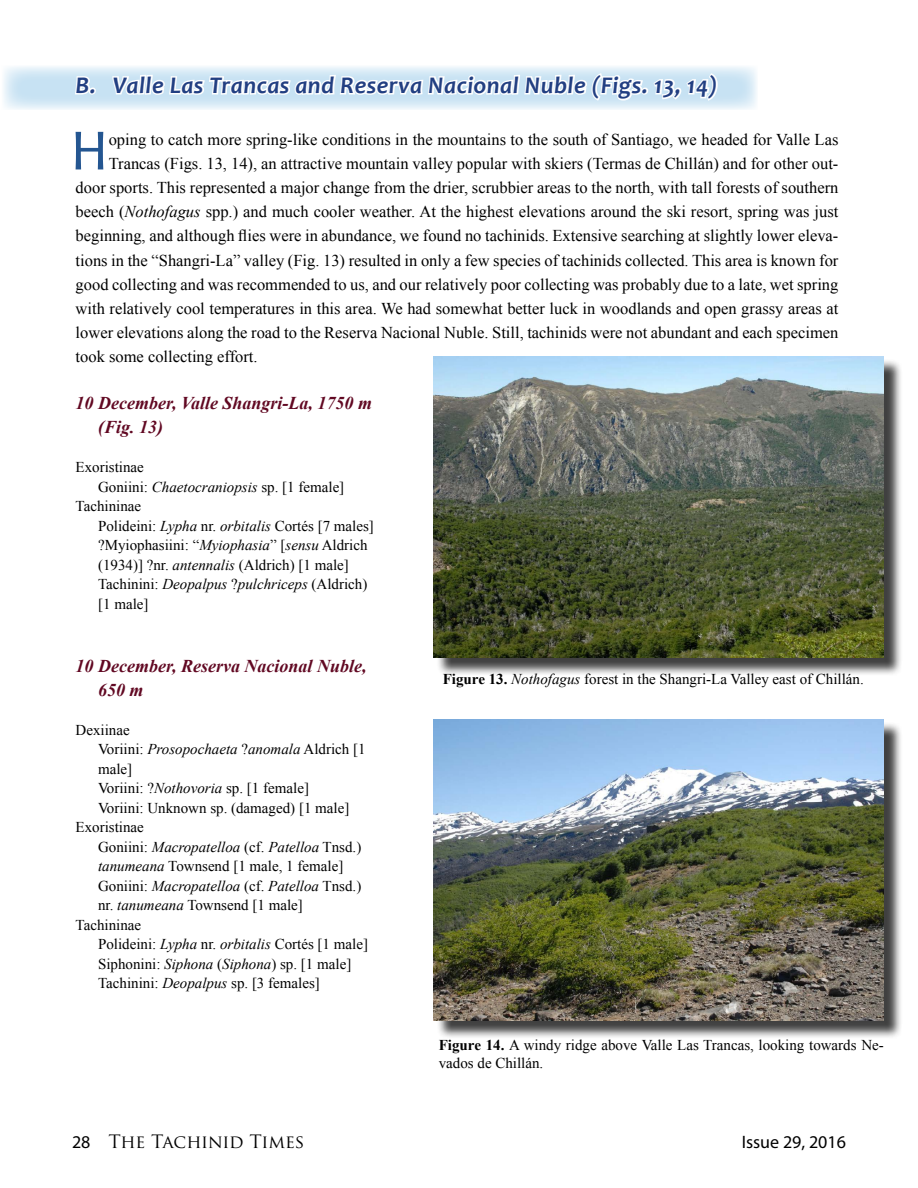
<style>
.page{position:relative;width:918px;height:1188px;background:#fff}
.page>*{position:absolute;margin:0;border:0;box-sizing:border-box;transform-origin:0 0}
.t1{font:59.25px "Candara";color:#245691}
.t2{font:italic 700 24px "Candara";letter-spacing:.02em;color:#223f82}
.t3{font:italic 700 18px/24px "Times New Roman";color:#610822}
.t4{font:18px "Trajan Pro";letter-spacing:-.02em;color:#000}
.t5{font:18px "Myriad Pro";color:#000}
.t6{font:16.5px "Times New Roman";color:#000}
.t7{font:15px/18px "Times New Roman";color:#000}
.t8{font:italic 15px "Times New Roman";color:#000}
.s1{font-style:italic}
.s2{font-style:normal}
.s3{font-weight:700}
.s4{font-family:"Myriad Pro"}
</style>
<div class="page">
<svg style="left:3px;top:66px;width:754px;height:44px;background:#dfeef7"></svg>
<svg style="left:73px;top:74px;width:25px;height:23px"></svg>
<svg style="left:111px;top:71px;width:609px;height:32px"></svg>
<div style="left:436px;top:359px;width:466px;height:317px;background:#000;opacity:.75"></div>
<img style="left:434px;top:356px;width:450px;height:301px">
<div style="left:436px;top:722px;width:466px;height:317px;background:#000;opacity:.75"></div>
<img style="left:434px;top:720px;width:450px;height:301px">
<h2 class="t2" style="left:76px;top:70px;width:643px">B. Valle Las Trancas and Reserva Nacional Nuble (Figs. 13, 14)</h2>
<h1 class="t1" style="left:70px;top:113px;width:40px">H</h1>
<p class="t6" style="left:109px;top:129px;width:731px">oping to catch more spring-like conditions in the mountains to the south of Santiago, we headed for Valle Las</p>
<p class="t6" style="left:109px;top:153px;width:731px">Trancas (Figs. 13, 14), an attractive mountain valley popular with skiers (Termas de Chillán) and for other out-</p>
<p class="t6" style="left:76px;top:177px;width:764px">door sports. This represented a major change from the drier, scrubbier areas to the north, with tall forests of southern</p>
<p class="t6" style="left:76px;top:201px;width:764px">beech (<span class="s1">Nothofagus</span> spp.) and much cooler weather. At the highest elevations around the ski resort, spring was just</p>
<p class="t6" style="left:76px;top:225px;width:764px">beginning, and although flies were in abundance, we found no tachinids. Extensive searching at slightly lower eleva-</p>
<p class="t6" style="left:76px;top:249px;width:764px">tions in the “Shangri-La” valley (Fig. 13) resulted in only a few species of tachinids collected. This area is known for</p>
<p class="t6" style="left:76px;top:273px;width:764px">good collecting and was recommended to us, and our relatively poor collecting was probably due to a late, wet spring</p>
<p class="t6" style="left:76px;top:297px;width:764px">with relatively cool temperatures in this area. We had somewhat better luck in woodlands and open grassy areas at</p>
<p class="t6" style="left:76px;top:321px;width:764px">lower elevations along the road to the Reserva Nacional Nuble. Still, tachinids were not abundant and each specimen</p>
<p class="t6" style="left:76px;top:345px;width:184px">took some collecting effort.</p>
<p class="t3" style="left:98px;top:391px;width:276px;text-indent:-22px">10 December, Valle Shangri-La, 1750 m (Fig. 13)</p>
<p class="t7" style="left:76px;top:458px;width:70px">Exoristinae</p>
<p class="t7" style="left:98px;top:478px;width:248px">Goniini: <span class="s1">Chaetocraniopsis</span> sp. [1 female]</p>
<p class="t7" style="left:76px;top:497px;width:67px">Tachininae</p>
<p class="t7" style="left:98px;top:517px;width:277px">Polideini: <span class="s1">Lypha</span> nr. <span class="s1">orbitalis</span> Cortés [7 males]</p>
<p class="t7" style="left:98px;top:536px;width:271px">?Myiophasiini: “<span class="s1">Myiophasia</span>” [<span class="s1">sensu</span> Aldrich</p>
<p class="t7" style="left:98px;top:556px;width:252px">(1934)] ?nr. <span class="s1">antennalis</span> (Aldrich) [1 male]</p>
<p class="t7" style="left:98px;top:575px;width:271px">Tachinini: <span class="s1">Deopalpus</span> ?<span class="s1">pulchriceps</span> (Aldrich)</p>
<p class="t7" style="left:98px;top:595px;width:52px">[1 male]</p>
<p class="t3" style="left:98px;top:653px;width:270px;text-indent:-22px">10 December, Reserva Nacional Nuble,<br>650 m</p>
<p class="t7" style="left:76px;top:721px;width:56px">Dexiinae</p>
<p class="t8" style="left:98px;top:739px;width:269px"><span class="s2">Voriini:</span> Prosopochaeta <span class="s2">?</span>anomala <span class="s2">Aldrich [1</span></p>
<p class="t7" style="left:98px;top:760px;width:36px">male]</p>
<p class="t7" style="left:98px;top:779px;width:212px">Voriini: ?<span class="s1">Nothovoria</span> sp. [1 female]</p>
<p class="t7" style="left:98px;top:799px;width:253px">Voriini: Unknown sp. (damaged) [1 male]</p>
<p class="t7" style="left:76px;top:818px;width:70px">Exoristinae</p>
<p class="t8" style="left:98px;top:837px;width:265px"><span class="s2">Goniini:</span> Macropatelloa <span class="s2">(cf.</span> Patelloa <span class="s2">Tnsd.)</span></p>
<p class="t7" style="left:98px;top:857px;width:247px"><span class="s1">tanumeana</span> Townsend [1 male, 1 female]</p>
<p class="t8" style="left:98px;top:876px;width:265px"><span class="s2">Goniini:</span> Macropatelloa <span class="s2">(cf.</span> Patelloa <span class="s2">Tnsd.)</span></p>
<p class="t7" style="left:98px;top:896px;width:206px">nr. <span class="s1">tanumeana</span> Townsend [1 male]</p>
<p class="t7" style="left:76px;top:916px;width:67px">Tachininae</p>
<p class="t7" style="left:98px;top:935px;width:271px">Polideini: <span class="s1">Lypha</span> nr. <span class="s1">orbitalis</span> Cortés [1 male]</p>
<p class="t7" style="left:98px;top:955px;width:255px">Siphonini: <span class="s1">Siphona</span> (<span class="s1">Siphona</span>) sp. [1 male]</p>
<p class="t7" style="left:98px;top:974px;width:223px">Tachinini: <span class="s1">Deopalpus</span> sp. [3 females]</p>
<p class="t7" style="left:443px;top:670px;width:423px"><span class="s3">Figure 13.</span> <span class="s1">Nothofagus</span> forest in the Shangri-La Valley east of Chillán.</p>
<p class="t7" style="left:439px;top:1036px;width:447px"><span class="s3">Figure 14.</span> A windy ridge above Valle Las Trancas, looking towards Ne&shy;vados de Chillán.</p>
<p class="t4" style="left:72px;top:1130px;width:234px"><span class="s4">28</span> The Tachinid Times</p>
<p class="t5" style="left:742px;top:1130px;width:106px">Issue 29, 2016</p>
</div>
